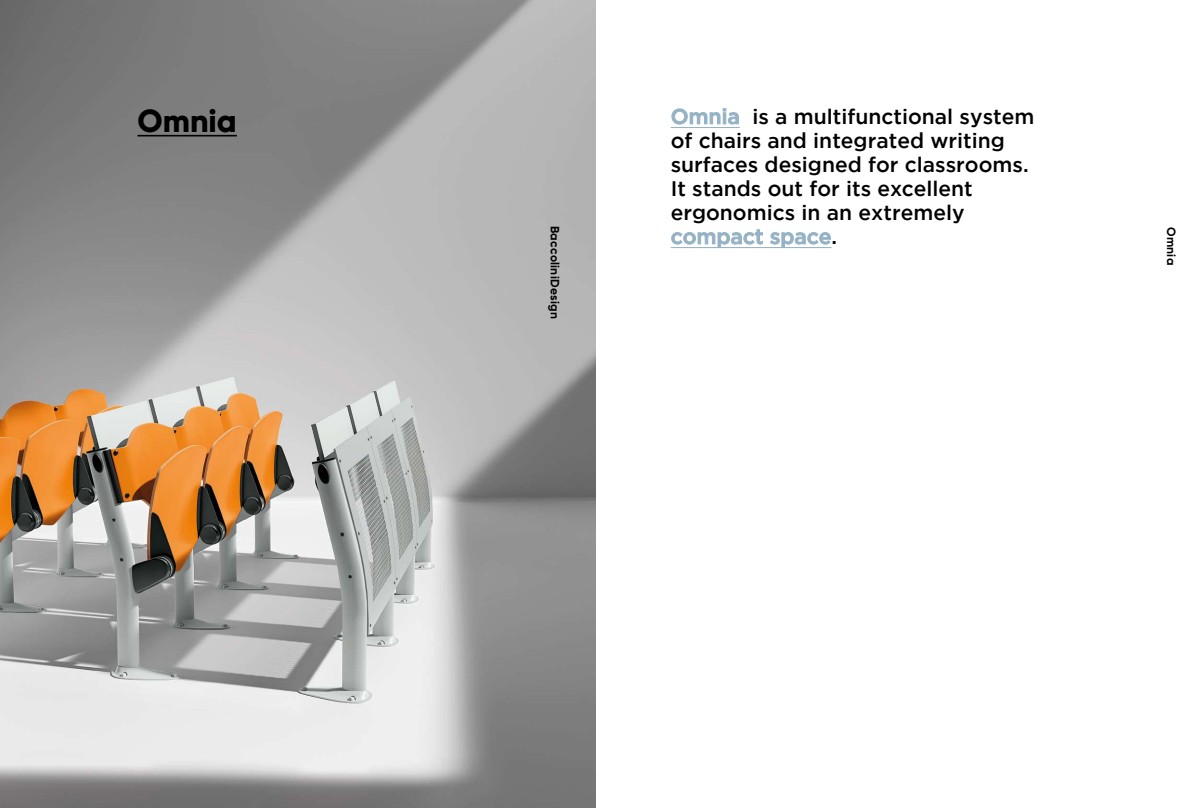
<style>
.page{position:relative;width:1191px;height:808px;background:#fff}
.page>*{position:absolute;margin:0;border:0;box-sizing:border-box;transform-origin:0 0}
.t1{font:800 32px "Gilroy";color:#000}
.t2{font:500 21px/24px "Gotham";color:#000}
.t3{font:700 12px "Gilroy";letter-spacing:.02em;color:#000}
.s1{color:#96b3c6}
</style>
<div class="page">
<img style="left:0;top:0;width:595px;height:808px">
<hr style="left:137px;top:135px;width:100px;height:1px;background:#000">
<hr style="left:670px;top:247px;width:161px;height:1px;background:#96b3c6">
<hr style="left:670px;top:127px;width:70px;height:1px;background:#96b3c6">
<h1 class="t1" style="left:137px;top:101px;width:101px">Omnia</h1>
<p class="t3" style="left:562px;top:226px;width:94px;rotate:90deg">BaccoliniDesign</p>
<p class="t2" style="left:670px;top:104px;width:365px"><span class="s1">Omnia</span> is a multifunctional system of chairs and integrated writing surfaces designed for classrooms.<br>It stands out for its excellent ergonomics in an extremely <span class="s1">compact space</span>.</p>
<p class="t3" style="left:1178px;top:227px;width:40px;rotate:90deg">Omnia</p>
</div>
